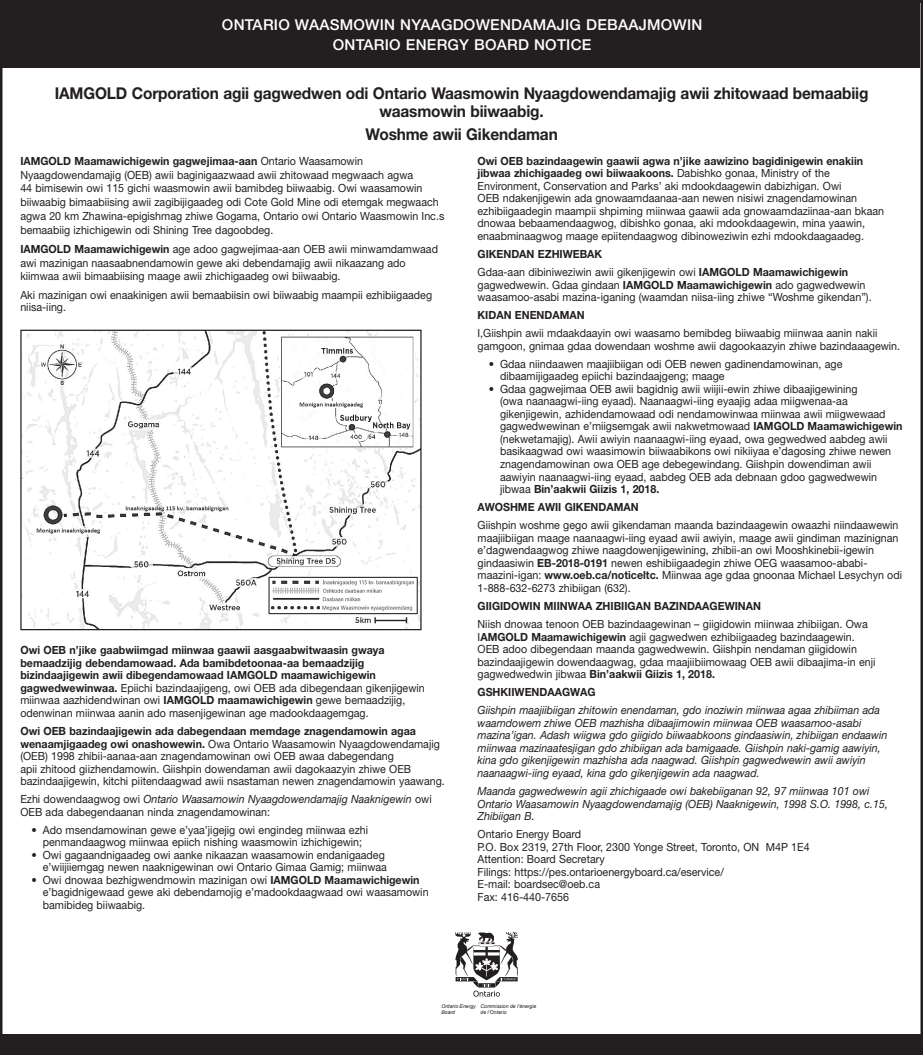
<style>
.page{position:relative;width:923px;height:1055px;background:#fff}
.page>*{position:absolute;margin:0;border:0;box-sizing:border-box;transform-origin:0 0}
.t1{font:700 16.25px/17.5px "Helvetica Neue LT Std";letter-spacing:-.01em;color:#231f20;text-align:center;scale:.95 1}
.t2{font:500 15px/20px "Helvetica Neue LT Std";letter-spacing:.015em;color:#fff;text-align:center}
.t3{font:11.25px/12.5px "Helvetica Neue LT Std";color:#231f20;scale:.95 1}
.t4{font:italic 11.25px/12.5px "Helvetica Neue LT Std";color:#231f20;scale:.95 1}
.t5{font:700 11.25px/12.5px "Helvetica Neue LT Std";color:#231f20;scale:.95 1}
.t6{font:italic 5.12px/6.1px "Arial";color:#231f20}
.s1{font-weight:700}
.s2{font-weight:400}
.s3{font-style:italic}
</style>
<div class="page">
<div style="left:2px;top:0;width:918px;height:68px;background:#231f20"></div>
<div style="left:0;top:1034px;width:920px;height:18px;background:#231f20"></div>
<svg style="left:455px;top:931px;width:63px;height:66px"></svg>
<img style="left:22px;top:331px;width:397px;height:297px">
<div style="left:20px;top:329px;width:401px;height:301px;border:1px solid #231f20"></div>
<h2 class="t2" style="left:222px;top:15px;width:482px">ONTARIO WAASMOWIN NYAAGDOWENDAMAJIG DEBAAJMOWIN<br>ONTARIO ENERGY BOARD NOTICE</h2>
<h1 class="t1" style="left:55px;top:84px;width:858px">IAMGOLD Corporation agii gagwedwen odi Ontario Waasmowin Nyaagdowendamajig awii zhitowaad bemaabiig waasmowin biiwaabig.</h1>
<h1 class="t1" style="left:365px;top:125px;width:204px">Woshme awii Gikendaman</h1>
<p class="t3" style="left:20px;top:154px;width:448px;line-height:13.8px"><span class="s1">IAMGOLD Maamawichigewin gagwejimaa-aan</span> Ontario Waasamowin Nyaagdowendamajig (OEB) awii baginigaazwaad awii zhitowaad megwaach agwa<br>44 bimisewin owi 115 gichi waasmowin awii bamibdeg biiwaabig. Owi waasamowin biiwaabig bimaabiising awii zagibijigaadeg odi Cote Gold Mine odi etemgak megwaach agwa 20 km Zhawina-epigishmag zhiwe Gogama, Ontario owi Ontario Waasmowin Inc.s bemaabiig izhichigewin odi Shining Tree dagoobdeg.</p>
<p class="t3" style="left:20px;top:242px;width:441px;line-height:13.8px"><span class="s1">IAMGOLD Maamawichigewin</span> age adoo gagwejimaa-aan OEB awii minwamdamwaad awi mazinigan naasaabnendamowin gewe aki debendamajig awii nikaazang ado kiimwaa awii bimaabiising maage awii zhichigaadeg owi biiwaabig.</p>
<p class="t3" style="left:20px;top:288px;width:435px">Aki mazinigan owi enaakinigen awii bemaabiisin owi biiwaabig maampii ezhibiigaadeg niisa-iing.</p>
<p class="t5" style="left:20px;top:643px;width:427px">Owi OEB n’jike gaabwiimgad miinwaa gaawii aasgaabwitwaasin gwaya bemaadzijig debendamowaad. Ada bamibdetoonaa-aa bemaadzijig bizindaajigewin awii dibegendamowaad IAMGOLD maamawichigewin gagwedwewinwaa. <span class="s2">Epiichi bazindaajigeng, owi OEB ada dibegendaan gikenjigewin miinwaa aazhidendwinan owi</span> IAMGOLD maamawichigewin <span class="s2">gewe bemaadzijig, odenwinan miinwaa aanin ado masenjigewinan age madookdaagemgag.</span></p>
<p class="t3" style="left:20px;top:724px;width:448px"><span class="s1">Owi OEB bazindaajigewin ada dabegendaan memdage znagendamowin agaa wenaamjigaadeg owi onashowewin.</span> Owa Ontario Waasamowin Nyaagdowendamajig (OEB) 1998 zhibii-aanaa-aan znagendamowinan owi OEB awaa dabegendang<br>apii zhitood giizhendamowin. Giishpin dowendaman awii dagokaazyin zhiwe OEB bazindaajigewin, kitchi piitendaagwad awii nsastaman newen znagendamowin yaawang.</p>
<p class="t3" style="left:20px;top:792px;width:434px">Ezhi dowendaagwog owi <span class="s3">Ontario Waasamowin Nyaagdowendamajig Naaknigewin</span> owi<br>OEB ada dabegendaanan ninda znagendamowinan:</p>
<p class="t3" style="left:32px;top:823px;width:356px;text-align:center">• Ado msendamowinan gewe e’yaa’jigejig owi engindeg miinwaa ezhi penmandaagwog miinwaa epiich nishing waasmowin izhichigewin;</p>
<p class="t3" style="left:32px;top:848px;width:375px;text-align:right">• Owi gagaandnigaadeg owi aanke nikaazan waasamowin endanigaadeg e’wiijiiemgag newen naaknigewinan owi Ontario Gimaa Gamig; miinwaa</p>
<p class="t3" style="left:43px;top:873px;width:407px;text-indent:-11px">• Owi dnowaa bezhigwendmowin mazinigan owi <span class="s1">IAMGOLD Maamawichigewin </span>e’bagidnigewaad gewe aki debendamojig e’madookdaagwaad owi waasamowin bamibideg biiwaabig.</p>
<p class="t3" style="left:477px;top:154px;width:429px"><span class="s1">Owi OEB bazindaagewin gaawii agwa n’jike aawizino bagidinigewin enakiin jibwaa zhichigaadeg owi biiwaakoons.</span> Dabishko gonaa, Ministry of the Environment, Conservation and Parks’ aki mdookdaagewin dabizhigan. Owi<br>OEB ndakenjigewin ada gnowaamdaanaa-aan newen nisiwi znagendamowinan ezhibiigaadegin maampii shpiming miinwaa gaawii ada gnowaamdaziinaa-aan bkaan dnowaa bebaamendaagwog, dibishko gonaa, aki mdookdaagewin, mina yaawin, enaabminaagwog maage epiitendaagwog dibinoweziwin ezhi mdookdaagaadeg.</p>
<p class="t3" style="left:477px;top:244px;width:391px;line-height:18.1px"><span class="s1">GIKENDAN EZHIWEBAK<br></span>Gdaa-aan dibiniweziwin awii gikenjigewin owi <span class="s1">IAMGOLD Maamawichigewin</span></p>
<p class="t3" style="left:477px;top:278px;width:416px">gagwedwewin. Gdaa gindaan <span class="s1">IAMGOLD Maamawichigewin</span> ado gagwedwewin waasamoo-asabi mazina-iganing (waamdan niisa-iing zhiwe “Woshme gikendan”).</p>
<p class="t5" style="left:477px;top:308px;width:114px">KIDAN ENENDAMAN</p>
<p class="t3" style="left:477px;top:327px;width:446px">I,Giishpin awii mdaakdaayin owi waasamo bemibdeg biiwaabig miinwaa aanin nakii gamgoon, gnimaa gdaa dowendaan woshme awii dagookaazyin zhiwe bazindaaagewin.</p>
<p class="t3" style="left:500px;top:357px;width:362px;text-indent:-11px">• Gdaa niindaawen maajiibiigan odi OEB newen gadinendamowinan, age dibaamijigaadeg epiichi bazindaajgeng; maage</p>
<p class="t3" style="left:500px;top:382px;width:425px;text-indent:-11px">• Gdaa gagwejimaa OEB awii bagidnig awii wiijii-ewin zhiwe dibaajigewining<br>(owa naanaagwi-iing eyaad). Naanaagwi-iing eyaajig adaa miigwenaa-aa gikenjigewin, azhidendamowaad odi nendamowinwaa miinwaa awii miigwewaad gagwedwewinan e’miigsemgak awii nakwetmowaad <span class="s1">IAMGOLD Maamawichigewin </span>(nekwetamajig). Awii awiyin naanaagwi-iing eyaad, owa gegwedwed aabdeg awii basikaagwad owi waasimowin biiwaabikons owi nikiiyaa e’dagosing zhiwe newen znagendamowinan owa OEB age debegewindang. Giishpin dowendiman awii aawiyin naanaagwi-iing eyaad, aabdeg OEB ada debnaan gdoo gagwedwewin jibwaa <span class="s1">Bin’aakwii Giizis 1, 2018.</span></p>
<p class="t5" style="left:477px;top:500px;width:171px">AWOSHME AWII GIKENDAMAN</p>
<p class="t3" style="left:477px;top:519px;width:448px">Giishpin woshme gego awii gikendaman maanda bazindaagewin owaazhi niindaawewin maajiibiigan maage naanaagwi-iing eyaad awii awiyin, maage awii gindiman mazinignan e’dagwendaagwog zhiwe naagdowenjigewining, zhibii-an owi Mooshkinebii-igewin gindaasiwin <span class="s1">EB-2018-0191</span> newen eshibiigaadegin zhiwe OEG waasamoo-ababi&shy;maazini-igan: <span class="s1">www.oeb.ca/noticeltc.</span> Miinwaa age gdaa gnoonaa Michael Lesychyn odi 1-888-632-6273 zhibiigan (632).</p>
<p class="t5" style="left:477px;top:599px;width:300px">GIIGIDOWIN MIINWAA ZHIBIIGAN BAZINDAAGEWINAN</p>
<p class="t3" style="left:477px;top:617px;width:420px">Niish dnowaa tenoon OEB bazindaagewinan – giigidowin miinwaa zhibiigan. Owa I<span class="s1">AMGOLD Maamawichigewin</span> agii gagwedwen ezhibiigaadeg bazindaagewin.<br>OEB adoo dibegendaan maanda gagwedwewin. Giishpin nendaman giigidowin bazindaajigewin dowendaagwag, gdaa maajiibiimowaag OEB awii dibaajima-in enji gagwedwedwin jibwaa <span class="s1">Bin’aakwii Giizis 1, 2018.</span></p>
<p class="t5" style="left:477px;top:685px;width:126px">GSHKIIWENDAAGWAG</p>
<p class="t4" style="left:477px;top:703px;width:433px">Giishpin maajiibiigan zhitowin enendaman, gdo inoziwin miinwaa agaa zhibiiman ada waamdowem zhiwe OEB mazhisha dibaajimowin miinwaa OEB waasamoo-asabi mazina’igan. Adash wiigwa gdo giigido biiwaabkoons gindaasiwin, zhibiigan endaawin miinwaa mazinaatesjigan gdo zhibiigan ada bamigaade. Giishpin naki-gamig aawiyin, kina gdo gikenjigewin mazhisha ada naagwad. Giishpin gagwedwewin awii awiyin naanaagwi-iing eyaad, kina gdo gikenjigewin ada naagwad.</p>
<p class="t4" style="left:477px;top:784px;width:433px">Maanda gagwedwewin agii zhichigaade owi bakebiiganan 92, 97 miinwaa 101 owi<br>Ontario Waasamowin Nyaagdowendamajig (OEB) Naaknigewin, 1998 S.O. 1998, c.15,<br>Zhibiigan B.</p>
<p class="t3" style="left:477px;top:827px;width:351px">Ontario Energy Board<br>P.O. Box 2319, 27th Floor, 2300 Yonge Street, Toronto, ON M4P 1E4<br>Attention: Board Secretary<br>Filings: https://pes.ontarioenergyboard.ca/eservice/<br>E-mail: boardsec@oeb.ca<br>Fax: 416-440-7656</p>
<p class="t6" style="left:441px;top:1003px;width:36px">Ontario Energy<br>Board</p>
<p class="t6" style="left:480px;top:1003px;width:57px">Commission de l’énergie de l’Ontario</p>
</div>
